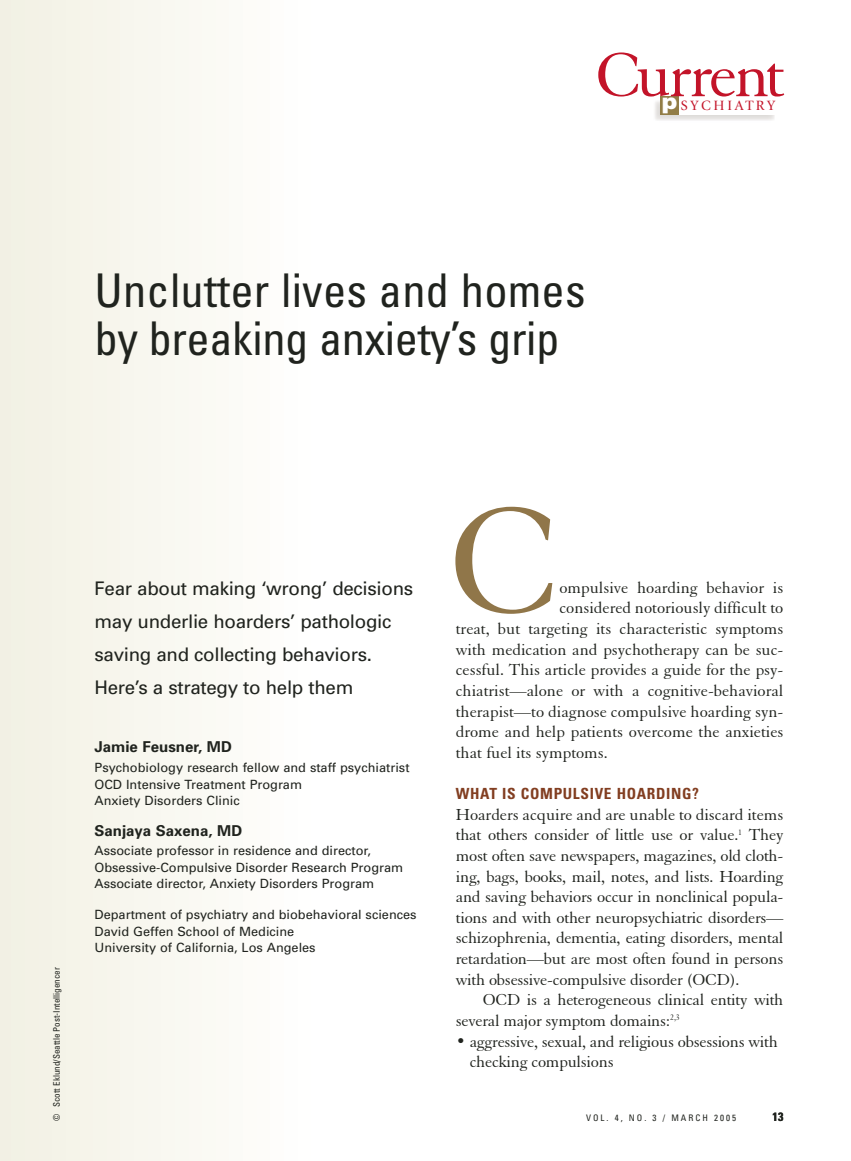
<style>
.page{position:relative;width:851px;height:1161px;background:#fff}
.page>*{position:absolute;margin:0;border:0;box-sizing:border-box;transform-origin:0 0}
.t1{font:165px "Elegant Garamond BT";color:#907649}
.t2{font:67.8px "Elegant Garamond BT";letter-spacing:-.045em;color:#c31429}
.t3{font:condensed 46.5px/48px "Univers";letter-spacing:.005em;color:#20231e}
.t4{font:18.75px/33px "Univers";letter-spacing:-.015em;color:#20231e}
.t5{font:17.25px/20.7px "Elegant Garamond BT";color:#20231e}
.t6{font:700 condensed 15.3px "Univers";letter-spacing:.045em;color:#823e21}
.t7{font:700 15px "Univers";color:#20231e}
.t8{font:14.1px "Giovanni";letter-spacing:.195em;color:#c31429}
.t9{font:12.75px/16.5px "Univers";color:#20231e}
.t10{font:700 condensed 12px "Univers";color:#20231e}
.t11{font:condensed 9px "Univers";color:#20231e}
.t12{font:condensed 9px "Univers";letter-spacing:.22em;color:#20231e}
.s1{font-family:"Arial";font-weight:900;font-size:21.9px;color:#fff}
</style>
<div class="page">
<div style="left:1px;top:0;width:20px;height:1160px;background:#f2f0e4"></div>
<div style="left:17px;top:0;width:31px;height:1160px;background:#f3f2e6"></div>
<div style="left:44px;top:0;width:31px;height:1160px;background:#f4f3e8"></div>
<div style="left:71px;top:0;width:32px;height:1160px;background:#f6f4ea"></div>
<div style="left:99px;top:0;width:31px;height:1160px;background:#f7f5ec"></div>
<div style="left:126px;top:0;width:31px;height:1160px;background:#f8f7ef"></div>
<div style="left:153px;top:0;width:31px;height:1160px;background:#f9f8f1"></div>
<div style="left:180px;top:0;width:32px;height:1160px;background:#faf9f3"></div>
<div style="left:208px;top:0;width:31px;height:1160px;background:#fbfaf5"></div>
<div style="left:235px;top:0;width:31px;height:1160px;background:#fdfcf8"></div>
<div style="left:262px;top:0;width:31px;height:1160px;background:#fefdfb"></div>
<div style="left:660px;top:96px;width:19px;height:19px;background:#927d46"></div>
<h2 class="t2" style="left:595px;top:50px;width:190px">Current</h2>
<p class="t8" style="left:661px;top:100px;width:115px"><span class="s1">p</span>SYCHIATRY</p>
<h3 class="t3" style="left:94px;top:270px;width:492px">Unclutter lives and homes by breaking anxiety’s grip</h3>
<p class="t11" style="left:53px;top:1120px;width:155px;rotate:-90deg">© Scott Eklund/Seattle Post-Intelligencer</p>
<p class="t4" style="left:94px;top:573px;width:320px">Fear about making ‘wrong’ decisions may underlie hoarders’ pathologic saving and collecting behaviors.<br>Here’s a strategy to help them</p>
<p class="t7" style="left:94px;top:742px;width:139px">Jamie Feusner, MD</p>
<p class="t9" style="left:94px;top:761px;width:316px">Psychobiology research fellow and staff psychiatrist<br>OCD Intensive Treatment Program<br>Anxiety Disorders Clinic</p>
<p class="t7" style="left:94px;top:825px;width:149px">Sanjaya Saxena, MD</p>
<p class="t9" style="left:94px;top:844px;width:310px">Associate professor in residence and director,<br>Obsessive-Compulsive Disorder Research Program<br>Associate director, Anxiety Disorders Program</p>
<p class="t9" style="left:94px;top:907px;width:323px">Department of psychiatry and biobehavioral sciences<br>David Geffen School of Medicine<br>University of California, Los Angeles</p>
<h1 class="t1" style="left:448px;top:502px;width:115px">C</h1>
<p class="t5" style="left:559px;top:579px;width:225px">ompulsive hoarding behavior is</p>
<p class="t5" style="left:559px;top:599px;width:225px">considered notoriously difficult to</p>
<p class="t5" style="left:456px;top:620px;width:329px">treat, but targeting its characteristic symptoms</p>
<p class="t5" style="left:456px;top:641px;width:329px">with medication and psychotherapy can be suc-</p>
<p class="t5" style="left:456px;top:661px;width:329px">cessful. This article provides a guide for the psy-</p>
<p class="t5" style="left:456px;top:682px;width:329px">chiatrist—alone or with a cognitive-behavioral</p>
<p class="t5" style="left:456px;top:702px;width:329px">therapist—to diagnose compulsive hoarding syn-</p>
<p class="t5" style="left:456px;top:723px;width:329px">drome and help patients overcome the anxieties</p>
<p class="t5" style="left:456px;top:744px;width:153px">that fuel its symptoms.</p>
<p class="t6" style="left:456px;top:788px;width:245px">WHAT IS COMPULSIVE HOARDING?</p>
<p class="t5" style="left:456px;top:806px;width:329px;text-align:justify">Hoarders acquire and are unable to discard items that others consider of little use or value.<sup>1</sup> They most often save newspapers, magazines, old cloth&shy;ing, bags, books, mail, notes, and lists. Hoarding and saving behaviors occur in nonclinical popula&shy;tions and with other neuropsychiatric disorders— schizophrenia, dementia, eating disorders, mental retardation—but are most often found in persons with obsessive-compulsive disorder (OCD).</p>
<p class="t5" style="left:456px;top:991px;width:329px;text-indent:27px">OCD is a heterogeneous clinical entity with several major symptom domains:<sup>2,3</sup></p>
<p class="t5" style="left:469px;top:1032px;width:310px;text-indent:-14px">• aggressive, sexual, and religious obsessions with checking compulsions</p>
<p class="t12" style="left:586px;top:1114px;width:152px">VOL. 4, NO. 3 / MARCH 2005</p>
<p class="t10" style="left:772px;top:1112px;width:12px">13</p>
</div>
